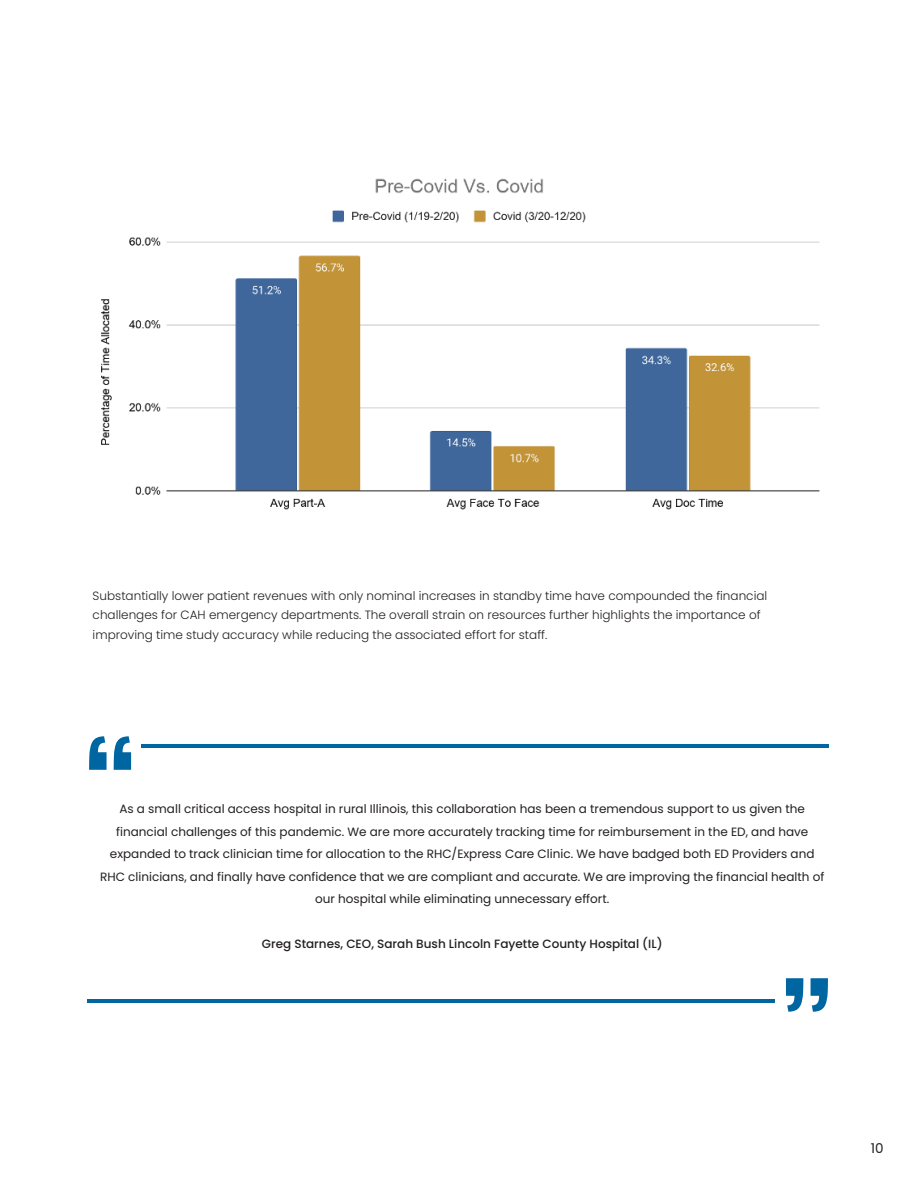
<style>
.page{position:relative;width:918px;height:1188px;background:#fff}
.page>*{position:absolute;margin:0;border:0;box-sizing:border-box;transform-origin:0 0}
.t1{font:800 115.35px "Oswald";color:#0066a1}
.t2{font:13.5px "Poppins";color:#231f20}
.t3{font:12px/22.5px "Poppins";color:#231f20;text-align:center}
.t4{font:300 12px/19.5px "Poppins";color:#231f20}
.t5{font:500 12px "Poppins";color:#231f20}
</style>
<div class="page">
<img style="left:101px;top:178px;width:719px;height:332px">
<hr style="left:88px;top:999px;width:687px;height:4px;background:#0066a1">
<hr style="left:142px;top:744px;width:687px;height:4px;background:#0066a1">
<p class="t4" style="left:93px;top:586px;width:676px">Substantially lower patient revenues with only nominal increases in standby time have compounded the financial challenges for CAH emergency departments. The overall strain on resources further highlights the importance of improving time study accuracy while reducing the associated effort for staff.</p>
<h1 class="t1" style="left:87px;top:723px;width:53px">“</h1>
<p class="t3" style="left:100px;top:798px;width:726px">As a small critical access hospital in rural Illinois, this collaboration has been a tremendous support to us given the financial challenges of this pandemic. We are more accurately tracking time for reimbursement in the ED, and have expanded to track clinician time for allocation to the RHC/Express Care Clinic. We have badged both ED Providers and RHC clinicians, and finally have confidence that we are compliant and accurate. We are improving the financial health of our hospital while eliminating unnecessary effort.</p>
<p class="t5" style="left:262px;top:937px;width:402px">Greg Starnes, CEO, Sarah Bush Lincoln Fayette County Hospital (IL)</p>
<h1 class="t1" style="left:779px;top:964px;width:53px">”</h1>
<p class="t2" style="left:871px;top:1140px;width:14px">10</p>
</div>
